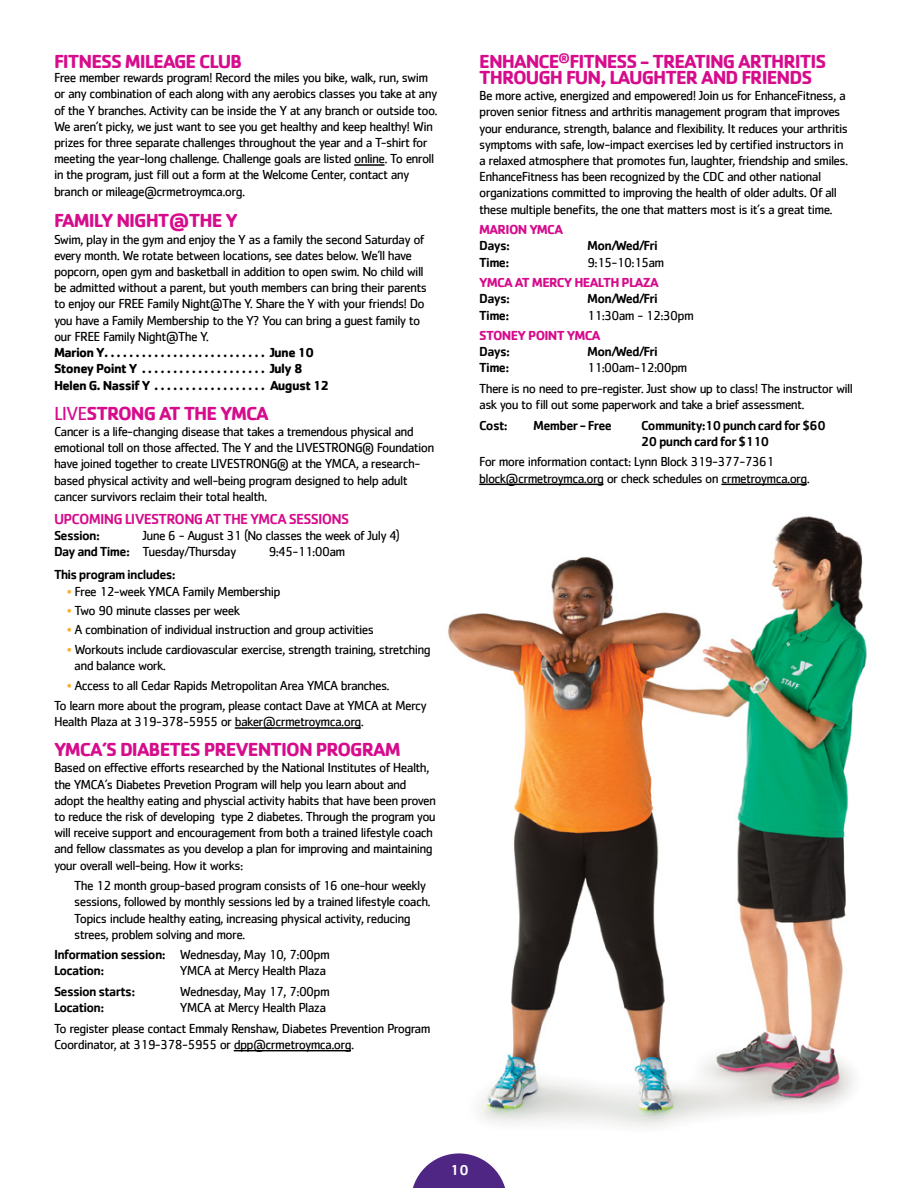
<style>
.page{position:relative;width:918px;height:1188px;background:#fff}
.page>*{position:absolute;margin:0;border:0;box-sizing:border-box;transform-origin:0 0}
.t1{font:700 19.5px/16.5px "Cachet";letter-spacing:-.05em;color:#d60c8c}
.t2{font:500 15px "Cachet";letter-spacing:-.05em;color:#d60c8c}
.t3{font:500 15px "Cachet";color:#fff}
.t4{font:13.5px/16.2px "Cachet";letter-spacing:-.05em;color:#000}
.t5{font:500 13.5px/16.2px "Cachet";letter-spacing:-.05em;color:#000}
.t6{font:700 13.5px/16.2px "Cachet";letter-spacing:-.05em;color:#000}
.t7{font:700 13.5px "Cachet";letter-spacing:-.05em;color:#d60c8c}
.s1{font-weight:400}
.s2{font-weight:500}
.s3{color:#fbb034}
</style>
<div class="page">
<svg style="left:413px;top:1153px;width:92px;height:35px"></svg>
<img style="left:448px;top:516px;width:419px;height:611px">
<hr style="left:354px;top:164px;width:30px;height:2px;background:#000">
<hr style="left:235px;top:727px;width:126px;height:2px;background:#000">
<hr style="left:234px;top:1050px;width:117px;height:1px;background:#000">
<hr style="left:479px;top:484px;width:124px;height:1px;background:#000">
<hr style="left:721px;top:484px;width:86px;height:1px;background:#000">
<h1 class="t1" style="left:54px;top:52px;width:190px">FITNESS MILEAGE CLUB</h1>
<p class="t4" style="left:54px;top:69px;width:385px">Free member rewards program! Record the miles you bike, walk, run, swim or any combination of each along with any aerobics classes you take at any of the Y branches. Activity can be inside the Y at any branch or outside too.<br>We aren’t picky, we just want to see you get healthy and keep healthy! Win prizes for three separate challenges throughout the year and a T-shirt for meeting the year-long challenge. Challenge goals are listed online. To enroll in the program, just fill out a form at the Welcome Center, contact any branch or mileage@crmetroymca.org.</p>
<h1 class="t1" style="left:54px;top:212px;width:185px">FAMILY NIGHT@THE Y</h1>
<p class="t4" style="left:54px;top:231px;width:374px">Swim, play in the gym and enjoy the Y as a family the second Saturday of every month. We rotate between locations, see dates below. We’ll have popcorn, open gym and basketball in addition to open swim. No child will be admitted without a parent, but youth members can bring their parents to enjoy our FREE Family Night@The Y. Share the Y with your friends! Do you have a Family Membership to the Y? You can bring a guest family to our FREE Family Night@The Y.</p>
<p class="t6" style="left:54px;top:344px;width:261px">Marion Y. . . . . . . . . . . . . . . . . . . . . . . . . . June 10<br>Stoney Point Y .....................</p>
<p class="t6" style="left:270px;top:360px;width:34px">July 8</p>
<p class="t6" style="left:54px;top:377px;width:102px">Helen G. Nassif Y...................</p>
<p class="t6" style="left:270px;top:377px;width:61px">August 12</p>
<h1 class="t1" style="left:54px;top:404px;width:216px"><span class="s1">LIVE</span>STRONG AT THE YMCA</h1>
<p class="t4" style="left:54px;top:423px;width:382px">Cancer is a life-changing disease that takes a tremendous physical and emotional toll on those affected. The Y and the LIVESTRONG® Foundation have joined together to create LIVESTRONG® at the YMCA, a research&shy;based physical activity and well-being program designed to help adult cancer survivors reclaim their total health.</p>
<p class="t2" style="left:54px;top:510px;width:297px">UPCOMING LIVESTRONG AT THE YMCA SESSIONS</p>
<p class="t5" style="left:54px;top:527px;width:47px">Session:</p>
<p class="t4" style="left:54px;top:527px;width:347px;text-indent:89px">June 6 - August 31 (No classes the week of July 4)<br><span class="s2">Day and Time:</span> Tuesday/Thursday</p>
<p class="t4" style="left:269px;top:544px;width:78px">9:45-11:00am</p>
<p class="t5" style="left:54px;top:566px;width:123px">This program includes:</p>
<p class="t4" style="left:67px;top:583px;width:215px"><span class="s3">•</span> Free 12-week YMCA Family Membership</p>
<p class="t4" style="left:67px;top:602px;width:175px"><span class="s3">•</span> Two 90 minute classes per week</p>
<p class="t4" style="left:67px;top:622px;width:309px"><span class="s3">•</span> A combination of individual instruction and group activities</p>
<p class="t4" style="left:74px;top:641px;width:358px;text-indent:-8px"><span class="s3">•</span> Workouts include cardiovascular exercise, strength training, stretching and balance work.</p>
<p class="t4" style="left:54px;top:674px;width:374px;line-height:20.5px;text-indent:13px"><span class="s3">•</span> Access to all Cedar Rapids Metropolitan Area YMCA branches.<br>To learn more about the program, please contact Dave at YMCA at Mercy</p>
<p class="t4" style="left:54px;top:713px;width:312px">Health Plaza at 319-378-5955 or baker@crmetroymca.org.</p>
<h1 class="t1" style="left:54px;top:741px;width:348px">YMCA’S DIABETES PREVENTION PROGRAM</h1>
<p class="t4" style="left:54px;top:760px;width:384px">Based on effective efforts researched by the National Institutes of Health, the YMCA’s Diabetes Prevetion Program will help you learn about and adopt the healthy eating and physcial activity habits that have been proven to reduce the risk of developing type 2 diabetes. Through the program you will receive support and encouragement from both a trained lifestyle coach and fellow classmates as you develop a plan for improving and maintaining your overall well-being. How it works:</p>
<p class="t4" style="left:74px;top:877px;width:358px">The 12 month group-based program consists of 16 one-hour weekly sessions, followed by monthly sessions led by a trained lifestyle coach.<br>Topics include healthy eating, increasing physical activity, reducing strees, problem solving and more.</p>
<p class="t5" style="left:54px;top:946px;width:277px">Information session: <span class="s1">Wednesday, May 10, 7:00pm<br></span>Location:</p>
<p class="t4" style="left:180px;top:963px;width:148px">YMCA at Mercy Health Plaza</p>
<p class="t5" style="left:54px;top:983px;width:83px">Session starts:</p>
<p class="t4" style="left:180px;top:983px;width:151px">Wednesday, May 17, 7:00pm</p>
<p class="t5" style="left:54px;top:999px;width:52px">Location:</p>
<p class="t4" style="left:54px;top:997px;width:378px;line-height:20.5px;text-indent:126px">YMCA at Mercy Health Plaza<br>To register please contact Emmaly Renshaw, Diabetes Prevention Program</p>
<p class="t4" style="left:54px;top:1036px;width:302px">Coordinator, at 319-378-5955 or dpp@crmetroymca.org.</p>
<h1 class="t1" style="left:479px;top:52px;width:349px">ENHANCE<sup>®</sup>FITNESS - TREATING ARTHRITIS<br>THROUGH FUN, LAUGHTER AND FRIENDS</h1>
<p class="t4" style="left:479px;top:87px;width:371px">Be more active, energized and empowered! Join us for EnhanceFitness, a proven senior fitness and arthritis management program that improves your endurance, strength, balance and flexibility. It reduces your arthritis symptoms with safe, low-impact exercises led by certified instructors in a relaxed atmosphere that promotes fun, laughter, friendship and smiles.<br>EnhanceFitness has been recognized by the CDC and other national organizations committed to improving the health of older adults. Of all these multiple benefits, the one that matters most is it’s a great time.</p>
<p class="t7" style="left:479px;top:221px;width:85px">MARION YMCA</p>
<p class="t5" style="left:479px;top:237px;width:32px">Days:</p>
<p class="t5" style="left:587px;top:237px;width:72px">Mon/Wed/Fri</p>
<p class="t5" style="left:479px;top:254px;width:32px">Time:</p>
<p class="t4" style="left:587px;top:254px;width:79px">9:15-10:15am</p>
<p class="t7" style="left:479px;top:274px;width:181px">YMCA AT MERCY HEALTH PLAZA</p>
<p class="t5" style="left:479px;top:290px;width:32px">Days:</p>
<p class="t5" style="left:587px;top:290px;width:72px">Mon/Wed/Fri</p>
<p class="t5" style="left:479px;top:307px;width:32px">Time:</p>
<p class="t4" style="left:587px;top:307px;width:108px">11:30am - 12:30pm</p>
<p class="t7" style="left:479px;top:327px;width:123px">STONEY POINT YMCA</p>
<p class="t5" style="left:479px;top:343px;width:32px">Days:</p>
<p class="t5" style="left:587px;top:343px;width:72px">Mon/Wed/Fri</p>
<p class="t5" style="left:479px;top:359px;width:32px">Time:</p>
<p class="t4" style="left:479px;top:357px;width:375px;line-height:20.5px;text-indent:108px">11:00am-12:00pm<br>There is no need to pre-register. Just show up to class! The instructor will</p>
<p class="t4" style="left:479px;top:396px;width:327px">ask you to fill out some paperwork and take a brief assessment.</p>
<p class="t5" style="left:479px;top:417px;width:30px">Cost:</p>
<p class="t5" style="left:533px;top:417px;width:80px">Member - Free</p>
<p class="t5" style="left:641px;top:417px;width:186px">Community:10 punch card for $60<br>20 punch card for $110</p>
<p class="t4" style="left:479px;top:454px;width:332px">For more information contact: Lynn Block 319-377-7361 block@crmetroymca.org or check schedules on crmetroymca.org.</p>
<p class="t3" style="left:450px;top:1160px;width:20px">10</p>
</div>
